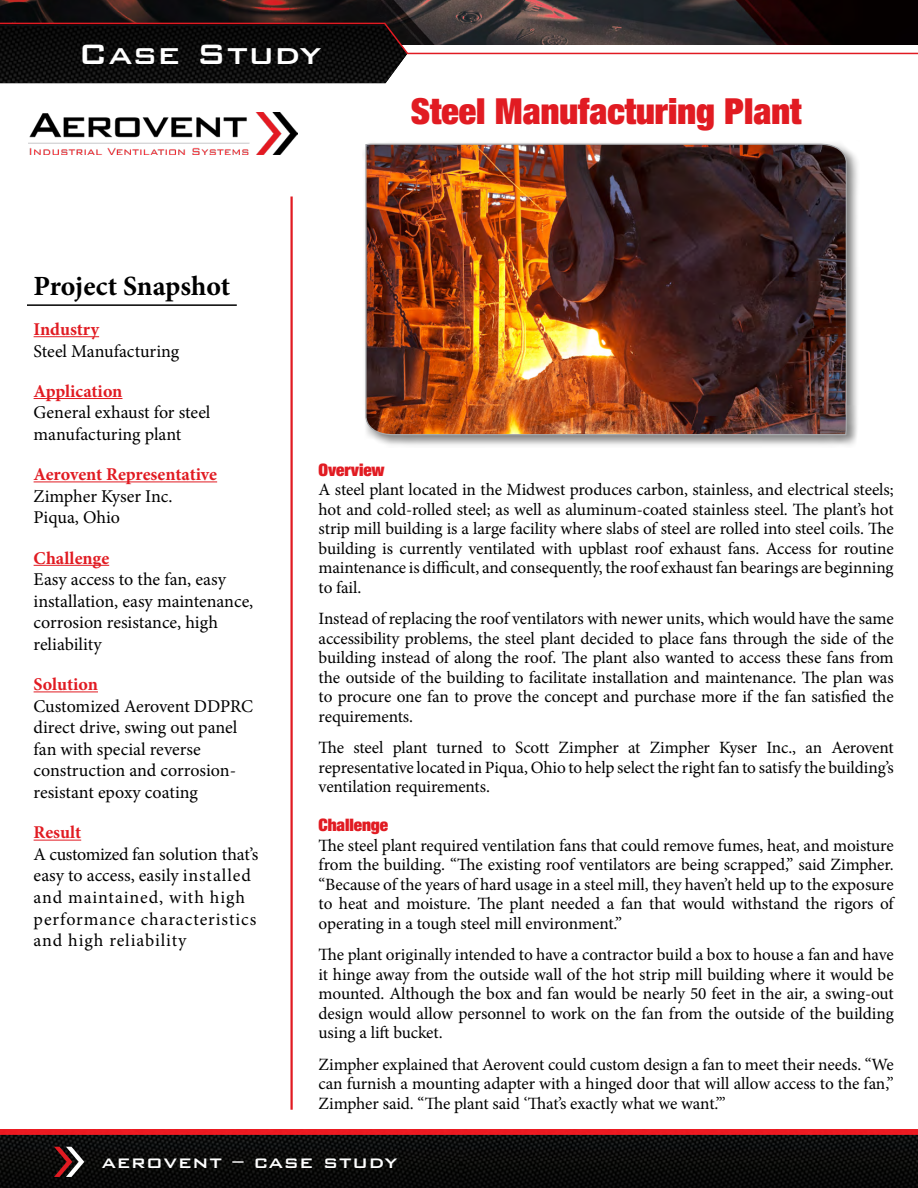
<style>
.page{position:relative;width:918px;height:1188px;background:#fff}
.page>*{position:absolute;margin:0;border:0;box-sizing:border-box;transform-origin:0 0}
.t1{font:500 37.5px "Bank Gothic BT";color:#fff}
.t2{font:900 expanded 36px "Helvetica Neue";color:#e11b22}
.t3{font:700 27.75px "Minion Pro";letter-spacing:-.005em;color:#000}
.t4{font:500 22.5px "Bank Gothic BT";letter-spacing:.03em;color:#fff}
.t5{font:18px/21.6px "Minion Pro";color:#000}
.t6{font:18px/21.6px "Minion Pro";letter-spacing:.04em;color:#000}
.t7{font:700 18px "Minion Pro";letter-spacing:-.005em;color:#e11b22}
.t8{font:17.25px/19.5px "Minion Pro";letter-spacing:-.005em;color:#000;text-align:justify}
.t9{font:900 expanded 17.25px "Helvetica Neue";letter-spacing:-.005em;color:#e11b22}
</style>
<div class="page">
<img style="left:0;top:0;width:918px;height:22px">
<svg style="left:0;top:22px;width:918px;height:61px"></svg>
<img style="left:0;top:1130px;width:918px;height:58px">
<svg style="left:54px;top:1147px;width:30px;height:30px"></svg>
<hr style="left:290px;top:196px;width:3px;height:914px;background:#e11b22">
<hr style="left:34px;top:336px;width:65px;height:1px;background:#e11b22">
<hr style="left:34px;top:398px;width:89px;height:1px;background:#e11b22">
<hr style="left:34px;top:481px;width:183px;height:1px;background:#e11b22">
<hr style="left:34px;top:565px;width:75px;height:1px;background:#e11b22">
<hr style="left:34px;top:691px;width:64px;height:1px;background:#e11b22">
<hr style="left:34px;top:840px;width:47px;height:1px;background:#e11b22">
<hr style="left:27px;top:304px;width:210px;height:2px;background:#000">
<div style="left:362px;top:140px;width:498px;height:308px;background:#000;opacity:.51"></div>
<img style="left:365px;top:143px;width:483px;height:294px">
<img style="left:29px;top:112px;width:268px;height:42px">
<h1 class="t1" style="left:78px;top:34px;width:245px">Case Study</h1>
<h2 class="t2" style="left:411px;top:88px;width:392px">Steel Manufacturing Plant</h2>
<h3 class="t3" style="left:34px;top:266px;width:198px">Project Snapshot</h3>
<p class="t7" style="left:34px;top:316px;width:67px">Industry</p>
<p class="t5" style="left:34px;top:340px;width:147px">Steel Manufacturing</p>
<p class="t7" style="left:34px;top:378px;width:90px">Application</p>
<p class="t5" style="left:34px;top:402px;width:178px">General exhaust for steel manufacturing plant</p>
<p class="t7" style="left:34px;top:462px;width:185px">Aerovent Representative</p>
<p class="t5" style="left:34px;top:485px;width:141px">Zimpher Kyser Inc.<br>Piqua, Ohio</p>
<p class="t7" style="left:34px;top:545px;width:77px">Challenge</p>
<p class="t5" style="left:34px;top:569px;width:221px">Easy access to the fan, easy installation, easy maintenance, corrosion resistance, high reliability</p>
<p class="t7" style="left:34px;top:672px;width:66px">Solution</p>
<p class="t5" style="left:34px;top:695px;width:221px">Customized Aerovent DDPRC direct drive, swing out panel fan with special reverse construction and corrosion&shy;resistant epoxy coating</p>
<p class="t7" style="left:34px;top:820px;width:49px">Result</p>
<p class="t6" style="left:34px;top:843px;width:226px">A customized fan solution that’s easy to access, easily installed and maintained, with high performance characteristics and high reliability</p>
<p class="t9" style="left:319px;top:459px;width:68px">Overview</p>
<p class="t8" style="left:319px;top:480px;width:577px">A steel plant located in the Midwest produces carbon, stainless, and electrical steels; hot and cold-rolled steel; as well as aluminum-coated stainless steel. The plant’s hot strip mill building is a large facility where slabs of steel are rolled into steel coils. The building is currently ventilated with upblast roof exhaust fans. Access for routine maintenance is difficult, and consequently, the roof exhaust fan bearings are beginning to fail.</p>
<p class="t8" style="left:319px;top:609px;width:577px">Instead of replacing the roof ventilators with newer units, which would have the same accessibility problems, the steel plant decided to place fans through the side of the building instead of along the roof. The plant also wanted to access these fans from the outside of the building to facilitate installation and maintenance. The plan was to procure one fan to prove the concept and purchase more if the fan satisfied the requirements.</p>
<p class="t8" style="left:319px;top:738px;width:577px">The steel plant turned to Scott Zimpher at Zimpher Kyser Inc., an Aerovent representative located in Piqua, Ohio to help select the right fan to satisfy the building’s ventilation requirements.</p>
<p class="t9" style="left:319px;top:814px;width:71px">Challenge</p>
<p class="t8" style="left:319px;top:836px;width:577px">The steel plant required ventilation fans that could remove fumes, heat, and moisture from the building. “The existing roof ventilators are being scrapped,” said Zimpher. “Because of the years of hard usage in a steel mill, they haven’t held up to the exposure to heat and moisture. The plant needed a fan that would withstand the rigors of operating in a tough steel mill environment.”</p>
<p class="t8" style="left:319px;top:945px;width:577px">The plant originally intended to have a contractor build a box to house a fan and have it hinge away from the outside wall of the hot strip mill building where it would be mounted. Although the box and fan would be nearly 50 feet in the air, a swing-out design would allow personnel to work on the fan from the outside of the building using a lift bucket.</p>
<p class="t8" style="left:319px;top:1055px;width:577px">Zimpher explained that Aerovent could custom design a fan to meet their needs. “We can furnish a mounting adapter with a hinged door that will allow access to the fan,” Zimpher said. “The plant said ‘That’s exactly what we want.’”</p>
<h3 class="t4" style="left:102px;top:1149px;width:298px">aerovent – case study</h3>
</div>
